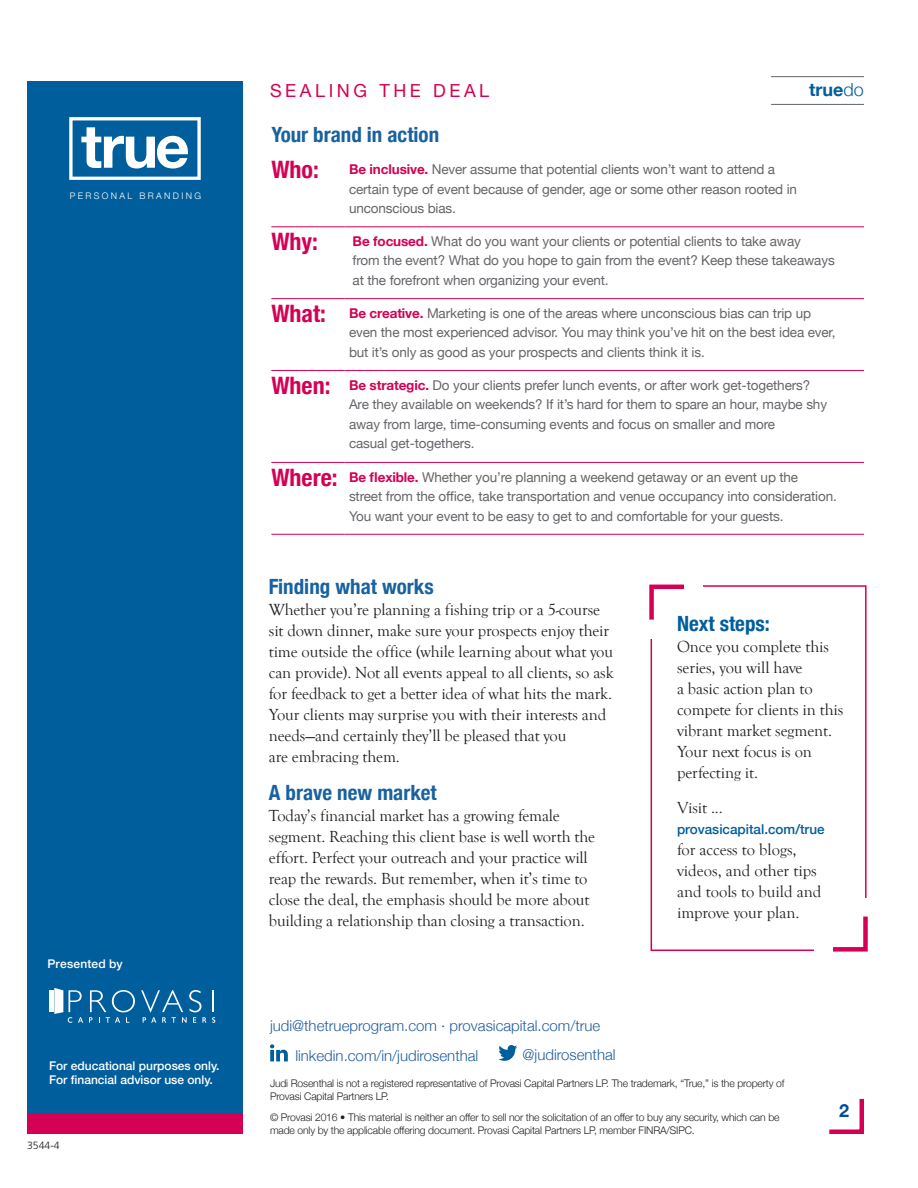
<style>
.page{position:relative;width:918px;height:1188px;background:#fff}
.page>*{position:absolute;margin:0;border:0;box-sizing:border-box;transform-origin:0 0}
.t1{font:700 condensed 24px "Helvetica Neue";color:#d50054}
.t2{font:700 condensed 21px "Helvetica Neue";color:#19629f}
.t3{font:700 condensed 21px "Helvetica Neue";color:#005e9d}
.t4{font:18px "Helvetica Neue";letter-spacing:.2em;color:#d50054}
.t5{font:700 18px "Helvetica Neue";color:#005e9d}
.t6{font:700 18px "Helvetica Neue";color:#004a97}
.t7{font:16.5px/21px "Goudy Old Style T";letter-spacing:-.01em;color:#231f20}
.t8{font:300 15px "Helvetica Neue";color:#215e9e}
.t9{font:13.5px/19.5px "Helvetica Neue";letter-spacing:-.01em;color:#65656a}
.t10{font:500 13.5px "Helvetica Neue";color:#005e9d}
.t11{font:500 12px/14.4px "Helvetica Neue";color:#fff}
.t12{font:500 12px "Helvetica Neue";letter-spacing:.02em;color:#fff}
.t13{font:300 10.5px/13.5px "Helvetica Neue";letter-spacing:-.015em;color:#231f20}
.t14{font:300 10.5px "Frutiger";color:#231f20}
.t15{font:300 9px "Helvetica Neue";letter-spacing:.26em;color:#fff}
.s1{font-weight:300}
.s2{font-weight:700;color:#d50054}
.s3{font-weight:700;font-stretch:condensed;font-size:24px;color:#d50054}
</style>
<div class="page">
<div style="left:27px;top:81px;width:216px;height:1053px;background:#005e9d"></div>
<svg style="left:69px;top:117px;width:132px;height:63px"></svg>
<div style="left:27px;top:1113px;width:216px;height:21px;background:#d50054"></div>
<svg style="left:829px;top:1099px;width:35px;height:35px"></svg>
<div style="left:651px;top:585px;width:216px;height:366px;border:2px solid #d50054"></div>
<div style="left:645px;top:581px;width:58px;height:58px;background:#fff"></div>
<svg style="left:649px;top:584px;width:35px;height:36px"></svg>
<hr style="left:771px;top:76px;width:93px;height:1px;background:#65656a">
<hr style="left:771px;top:104px;width:93px;height:1px;background:#65656a">
<hr style="left:212px;top:990px;width:2px;height:22px;background:#fff">
<svg style="left:89px;top:990px;width:46px;height:33px"></svg>
<svg style="left:141px;top:990px;width:65px;height:33px"></svg>
<svg style="left:212px;top:1017px;width:3px;height:6px"></svg>
<hr style="left:49px;top:990px;width:4px;height:22px;background:#fff">
<svg style="left:54px;top:988px;width:29px;height:35px"></svg>
<svg style="left:498px;top:1045px;width:19px;height:16px"></svg>
<svg style="left:270px;top:1044px;width:18px;height:17px"></svg>
<div style="left:814px;top:898px;width:58px;height:58px;background:#fff"></div>
<svg style="left:833px;top:916px;width:35px;height:36px"></svg>
<hr style="left:271px;top:226px;width:74px;height:1px;background:#d50054">
<hr style="left:349px;top:226px;width:515px;height:1px;background:#d50054">
<hr style="left:271px;top:298px;width:74px;height:1px;background:#d50054">
<hr style="left:349px;top:298px;width:515px;height:1px;background:#d50054">
<hr style="left:271px;top:370px;width:74px;height:1px;background:#d50054">
<hr style="left:349px;top:370px;width:515px;height:1px;background:#d50054">
<hr style="left:271px;top:462px;width:74px;height:1px;background:#d50054">
<hr style="left:271px;top:534px;width:74px;height:1px;background:#d50054">
<hr style="left:349px;top:462px;width:515px;height:1px;background:#d50054">
<hr style="left:349px;top:534px;width:515px;height:1px;background:#d50054">
<p class="t15" style="left:70px;top:188px;width:133px">PERSONAL BRANDING</p>
<p class="t12" style="left:48px;top:954px;width:77px">Presented by</p>
<p class="t11" style="left:49px;top:1057px;width:172px">For educational purposes only.<br>For financial advisor use only.</p>
<p class="t14" style="left:27px;top:1139px;width:34px">3544-4</p>
<h3 class="t5" style="left:809px;top:75px;width:56px">true<span class="s1">do</span></h3>
<h3 class="t4" style="left:270px;top:77px;width:221px">SEALING THE DEAL</h3>
<h2 class="t2" style="left:271px;top:117px;width:169px">Your brand in action</h2>
<h1 class="t1" style="left:271px;top:150px;width:49px">Who:</h1>
<p class="t9" style="left:349px;top:160px;width:450px"><span class="s2">Be inclusive.</span> Never assume that potential clients won’t want to attend a certain type of event because of gender, age or some other reason rooted in unconscious bias.</p>
<h1 class="t1" style="left:271px;top:222px;width:48px">Why:</h1>
<p class="t9" style="left:353px;top:232px;width:484px"><span class="s2">Be focused.</span> What do you want your clients or potential clients to take away<br>from the event? What do you hope to gain from the event? Keep these takeaways at the forefront when organizing your event.</p>
<p class="t9" style="left:349px;top:304px;width:488px;text-indent:-78px"><span class="s3">What:</span> <span class="s2">Be creative.</span> Marketing is one of the areas where unconscious bias can trip up even the most experienced advisor. You may think you’ve hit on the best idea ever, but it’s only as good as your prospects and clients think it is.</p>
<p class="t9" style="left:349px;top:376px;width:480px;text-indent:-78px"><span class="s3">When:</span> <span class="s2">Be strategic.</span> Do your clients prefer lunch events, or after work get-togethers?<br>Are they available on weekends? If it’s hard for them to spare an hour, maybe shy away from large, time-consuming events and focus on smaller and more<br>casual get-togethers.</p>
<p class="t9" style="left:349px;top:468px;width:489px;text-indent:-78px"><span class="s3">Where:</span> <span class="s2">Be flexible.</span> Whether you’re planning a weekend getaway or an event up the<br>street from the office, take transportation and venue occupancy into consideration.<br>You want your event to be easy to get to and comfortable for your guests.</p>
<h2 class="t2" style="left:269px;top:569px;width:166px">Finding what works</h2>
<p class="t7" style="left:269px;top:599px;width:346px">Whether you’re planning a fishing trip or a 5-course sit down dinner, make sure your prospects enjoy their time outside the office (while learning about what you can provide). Not all events appeal to all clients, so ask for feedback to get a better idea of what hits the mark.<br>Your clients may surprise you with their interests and needs—and certainly they’ll be pleased that you<br>are embracing them.</p>
<h2 class="t2" style="left:269px;top:775px;width:169px">A brave new market</h2>
<p class="t7" style="left:269px;top:806px;width:328px">Today’s financial market has a growing female segment. Reaching this client base is well worth the effort. Perfect your outreach and your practice will reap the rewards. But remember, when it’s time to close the deal, the emphasis should be more about building a relationship than closing a transaction.</p>
<p class="t8" style="left:270px;top:1014px;width:332px">judi@thetrueprogram.com · provasicapital.com/true</p>
<p class="t8" style="left:295px;top:1044px;width:185px">linkedin.com/in/judirosenthal</p>
<p class="t8" style="left:523px;top:1042px;width:95px">@judirosenthal</p>
<h2 class="t3" style="left:677px;top:606px;width:94px">Next steps:</h2>
<p class="t7" style="left:677px;top:637px;width:168px">Once you complete this series, you will have<br>a basic action plan to compete for clients in this vibrant market segment.<br>Your next focus is on perfecting it.</p>
<p class="t7" style="left:677px;top:797px;width:47px">Visit ...</p>
<p class="t10" style="left:677px;top:818px;width:149px">provasicapital.com/true</p>
<p class="t7" style="left:677px;top:839px;width:146px">for access to blogs, videos, and other tips and tools to build and improve your plan.</p>
<p class="t13" style="left:270px;top:1075px;width:516px">Judi Rosenthal is not a registered representative of Provasi Capital Partners LP. The trademark, “True,” is the property of<br>Provasi Capital Partners LP.</p>
<p class="t13" style="left:270px;top:1109px;width:511px">© Provasi 2016 • This material is neither an offer to sell nor the solicitation of an offer to buy any security, which can be made only by the applicable offering document. Provasi Capital Partners LP, member FINRA/SIPC.</p>
<h3 class="t6" style="left:839px;top:1096px;width:12px">2</h3>
</div>
